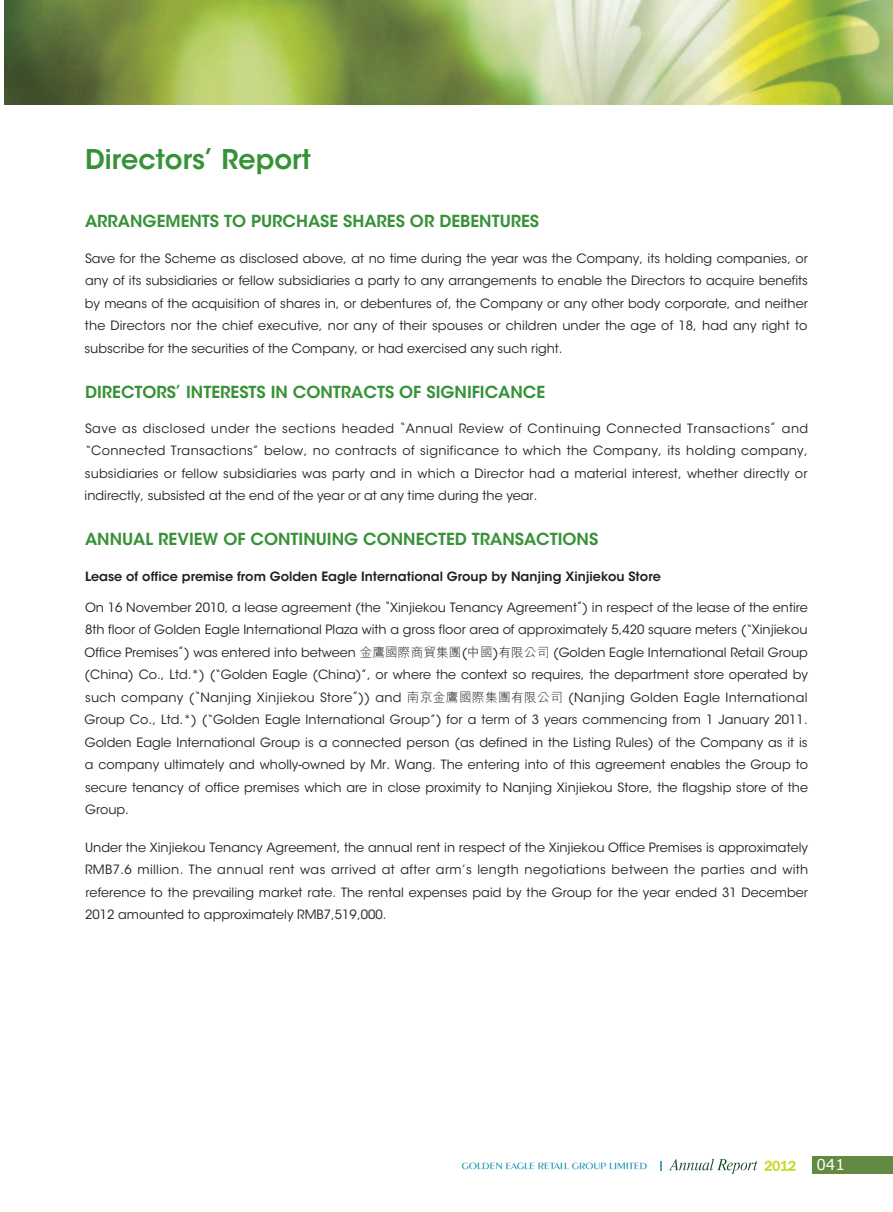
<style>
.page{position:relative;width:893px;height:1212px;background:#fff}
.page>*{position:absolute;margin:0;border:0;box-sizing:border-box;transform-origin:0 0}
.t1{font:600 27px "ITC Avant Garde Std";color:#369237}
.t2{font:600 16.5px "ITC Avant Garde Std";color:#369237}
.t3{font:15px "Verdana";color:#fff}
.t4{font:12.75px/22.5px "ITC Avant Garde Std";color:#231f20;text-align:justify}
.t5{font:600 12.75px "ITC Avant Garde Std";color:#231f20}
.s1{font-family:"M Hei HK";font-weight:300}
</style>
<div class="page">
<div style="left:812px;top:1157px;width:81px;height:17px;background:#638a42"></div>
<svg style="left:462px;top:1162px;width:185px;height:7px"></svg>
<svg style="left:765px;top:1160px;width:31px;height:11px"></svg>
<svg style="left:669px;top:1159px;width:89px;height:15px"></svg>
<img style="left:5px;top:0;width:888px;height:104px">
<h1 class="t1" style="left:85px;top:142px;width:227px">Directors’ Report</h1>
<p class="t2" style="left:85px;top:211px;width:456px">ARRANGEMENTS TO PURCHASE SHARES OR DEBENTURES</p>
<p class="t4" style="left:84px;top:247px;width:725px">Save for the Scheme as disclosed above, at no time during the year was the Company, its holding companies, or any of its subsidiaries or fellow subsidiaries a party to any arrangements to enable the Directors to acquire benefits by means of the acquisition of shares in, or debentures of, the Company or any other body corporate, and neither the Directors nor the chief executive, nor any of their spouses or children under the age of 18, had any right to subscribe for the securities of the Company, or had exercised any such right.</p>
<p class="t2" style="left:85px;top:381px;width:462px">DIRECTORS’ INTERESTS IN CONTRACTS OF SIGNIFICANCE</p>
<p class="t4" style="left:85px;top:417px;width:725px">Save as disclosed under the sections headed “Annual Review of Continuing Connected Transactions” and “Connected Transactions” below, no contracts of significance to which the Company, its holding company, subsidiaries or fellow subsidiaries was party and in which a Director had a material interest, whether directly or indirectly, subsisted at the end of the year or at any time during the year.</p>
<p class="t2" style="left:85px;top:529px;width:515px">ANNUAL REVIEW OF CONTINUING CONNECTED TRANSACTIONS</p>
<p class="t5" style="left:85px;top:568px;width:577px">Lease of office premise from Golden Eagle International Group by Nanjing Xinjiekou Store</p>
<p class="t4" style="left:85px;top:596px;width:725px">On 16 November 2010, a lease agreement (the “Xinjiekou Tenancy Agreement”) in respect of the lease of the entire 8th floor of Golden Eagle International Plaza with a gross floor area of approximately 5,420 square meters (“Xinjiekou Office Premises”) was entered into between <span class="s1">金鷹國際商貿集團</span>(<span class="s1">中國</span>)<span class="s1">有限公司</span> (Golden Eagle International Retail Group (China) Co., Ltd.*) (“Golden Eagle (China)”, or where the context so requires, the department store operated by such company (“Nanjing Xinjiekou Store”)) and <span class="s1">南京金鷹國際集團有限公司</span> (Nanjing Golden Eagle International Group Co., Ltd.*) (“Golden Eagle International Group”) for a term of 3 years commencing from 1 January 2011.<br>Golden Eagle International Group is a connected person (as defined in the Listing Rules) of the Company as it is a company ultimately and wholly-owned by Mr. Wang. The entering into of this agreement enables the Group to secure tenancy of office premises which are in close proximity to Nanjing Xinjiekou Store, the flagship store of the Group.</p>
<p class="t4" style="left:85px;top:836px;width:725px">Under the Xinjiekou Tenancy Agreement, the annual rent in respect of the Xinjiekou Office Premises is approximately RMB7.6 million. The annual rent was arrived at after arm’s length negotiations between the parties and with reference to the prevailing market rate. The rental expenses paid by the Group for the year ended 31 December 2012 amounted to approximately RMB7,519,000.</p>
<p class="t3" style="left:816px;top:1154px;width:30px">041</p>
</div>
